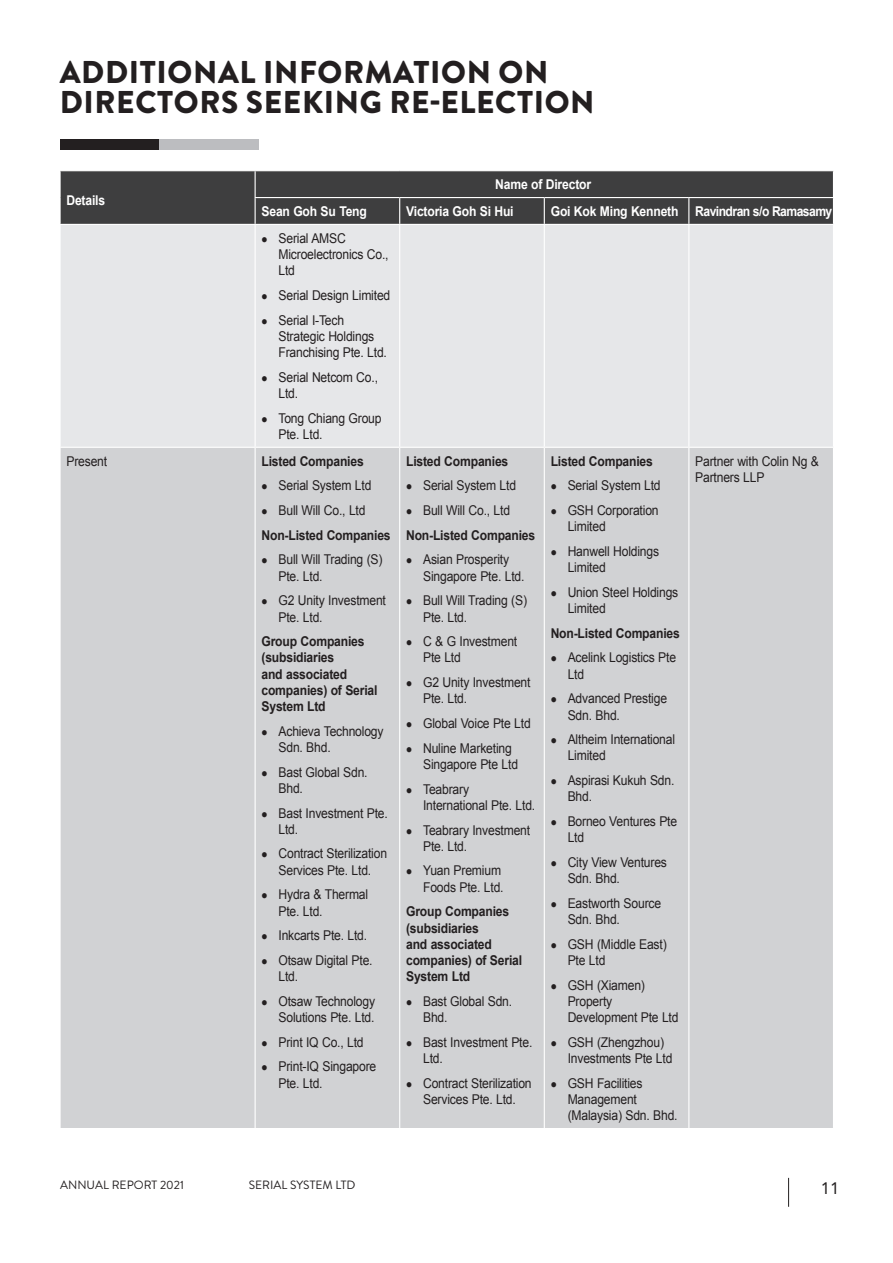
<style>
.page{position:relative;width:893px;height:1263px;background:#fff}
.page>*{position:absolute;margin:0;border:0;box-sizing:border-box;transform-origin:0 0}
.t1{font:900 31.5px/30px "Brandon Grotesque";letter-spacing:.02em;color:#231f20}
.t2{font:16.5px "Avenir LT Std";color:#231f20}
.t3{font:13.5px/16.2px "Arial";letter-spacing:-.015em;color:#231f20;scale:.9 1}
.t4{font:700 13.5px/16.2px "Arial";letter-spacing:-.015em;color:#231f20;scale:.9 1}
.t5{font:700 13.5px "Arial";letter-spacing:-.015em;color:#fff;scale:.9 1}
.t6{font:700 13.5px "Arial";letter-spacing:-.045em;color:#fff;scale:.9 1}
.t7{font:12px "Brandon Grotesque";color:#231f20}
.s1{font-weight:400}
</style>
<div class="page">
<div style="left:60px;top:139px;width:100px;height:11px;background:#231f20"></div>
<div style="left:159px;top:139px;width:100px;height:11px;background:#bcbdc0"></div>
<svg style="left:788px;top:1178px;width:1px;height:29px"></svg>
<div style="left:61px;top:225px;width:772px;height:222px;background:#e6e7e9"></div>
<div style="left:61px;top:448px;width:772px;height:680px;background:#d1d2d4"></div>
<svg style="left:60px;top:171px;width:774px;height:53px;background:#434344"></svg>
<hr style="left:255px;top:225px;width:1px;height:222px;background:#fff">
<hr style="left:399px;top:225px;width:1px;height:222px;background:#fff">
<hr style="left:544px;top:225px;width:1px;height:222px;background:#fff">
<hr style="left:688px;top:225px;width:1px;height:222px;background:#fff">
<hr style="left:255px;top:448px;width:1px;height:680px;background:#fff">
<hr style="left:399px;top:448px;width:1px;height:680px;background:#fff">
<hr style="left:544px;top:448px;width:1px;height:680px;background:#fff">
<hr style="left:688px;top:448px;width:1px;height:680px;background:#fff">
<h1 class="t1" style="left:60px;top:57px;width:536px">ADDITIONAL INFORMATION ON<br>DIRECTORS SEEKING RE-ELECTION</h1>
<p class="t5" style="left:66px;top:193px;width:45px">Details</p>
<p class="t5" style="left:495px;top:177px;width:108px">Name of Director</p>
<p class="t5" style="left:261px;top:204px;width:119px">Sean Goh Su Teng</p>
<p class="t5" style="left:406px;top:204px;width:121px">Victoria Goh Si Hui</p>
<p class="t6" style="left:551px;top:204px;width:314px">Goi Kok Ming Kenneth Ravindran s/o Ramasamy</p>
<p class="t3" style="left:278px;top:230px;width:124px;text-indent:-17px">● Serial AMSC<br>Microelectronics Co.,<br>Ltd</p>
<p class="t3" style="left:261px;top:287px;width:145px">● Serial Design Limited</p>
<p class="t3" style="left:278px;top:312px;width:122px;text-indent:-17px">● Serial I-Tech<br>Strategic Holdings<br>Franchising Pte. Ltd.</p>
<p class="t3" style="left:278px;top:369px;width:112px;text-indent:-17px">● Serial Netcom Co.,<br>Ltd.</p>
<p class="t3" style="left:278px;top:410px;width:116px;text-indent:-17px">● Tong Chiang Group<br>Pte. Ltd.</p>
<p class="t3" style="left:66px;top:453px;width:47px">Present</p>
<p class="t4" style="left:261px;top:453px;width:115px">Listed Companies</p>
<p class="t3" style="left:261px;top:477px;width:124px">● Serial System Ltd</p>
<p class="t4" style="left:261px;top:498px;width:145px;line-height:24.8px">● <span class="s1">Bull Will Co., Ltd<br></span>Non-Listed Companies</p>
<p class="t3" style="left:278px;top:552px;width:117px;text-indent:-17px">● Bull Will Trading (S)<br>Pte. Ltd.</p>
<p class="t3" style="left:278px;top:593px;width:121px;text-indent:-17px">● G2 Unity Investment<br>Pte. Ltd.</p>
<p class="t4" style="left:261px;top:633px;width:130px">Group Companies (subsidiaries<br>and associated companies) of Serial<br>System Ltd</p>
<p class="t3" style="left:278px;top:723px;width:118px;text-indent:-17px">● Achieva Technology<br>Sdn. Bhd.</p>
<p class="t3" style="left:278px;top:764px;width:101px;text-indent:-17px">● Bast Global Sdn.<br>Bhd.</p>
<p class="t3" style="left:278px;top:805px;width:123px;text-indent:-17px">● Bast Investment Pte.<br>Ltd.</p>
<p class="t3" style="left:261px;top:846px;width:141px;text-align:center">● Contract Sterilization<br>Services Pte. Ltd.</p>
<p class="t3" style="left:278px;top:887px;width:101px;text-indent:-17px">● Hydra &amp; Thermal<br>Pte. Ltd.</p>
<p class="t3" style="left:261px;top:927px;width:119px">● Inkcarts Pte. Ltd.</p>
<p class="t3" style="left:278px;top:952px;width:106px;text-indent:-17px">● Otsaw Digital Pte.<br>Ltd.</p>
<p class="t3" style="left:261px;top:993px;width:128px;text-align:right">● Otsaw Technology<br>Solutions Pte. Ltd.</p>
<p class="t3" style="left:261px;top:1034px;width:115px">● Print IQ Co., Ltd</p>
<p class="t3" style="left:278px;top:1059px;width:110px;text-indent:-17px">● Print-IQ Singapore<br>Pte. Ltd.</p>
<p class="t4" style="left:406px;top:453px;width:115px">Listed Companies</p>
<p class="t3" style="left:406px;top:477px;width:124px">● Serial System Ltd</p>
<p class="t4" style="left:406px;top:498px;width:145px;line-height:24.8px">● <span class="s1">Bull Will Co., Ltd<br></span>Non-Listed Companies</p>
<p class="t3" style="left:423px;top:552px;width:114px;text-indent:-17px">● Asian Prosperity<br>Singapore Pte. Ltd.</p>
<p class="t3" style="left:423px;top:593px;width:117px;text-indent:-17px">● Bull Will Trading (S)<br>Pte. Ltd.</p>
<p class="t3" style="left:423px;top:633px;width:106px;text-indent:-17px">● C &amp; G Investment<br>Pte Ltd</p>
<p class="t3" style="left:423px;top:674px;width:121px;text-indent:-17px">● G2 Unity Investment<br>Pte. Ltd.</p>
<p class="t3" style="left:406px;top:715px;width:140px">● Global Voice Pte Ltd</p>
<p class="t3" style="left:423px;top:740px;width:107px;text-indent:-17px">● Nuline Marketing<br>Singapore Pte Ltd</p>
<p class="t3" style="left:423px;top:781px;width:126px;text-indent:-17px">● Teabrary<br>International Pte. Ltd.</p>
<p class="t3" style="left:423px;top:822px;width:121px;text-indent:-17px">● Teabrary Investment<br>Pte. Ltd.</p>
<p class="t3" style="left:406px;top:863px;width:110px;text-align:right">● Yuan Premium<br>Foods Pte. Ltd.</p>
<p class="t4" style="left:406px;top:904px;width:130px">Group Companies (subsidiaries<br>and associated companies) of Serial<br>System Ltd</p>
<p class="t3" style="left:423px;top:993px;width:101px;text-indent:-17px">● Bast Global Sdn.<br>Bhd.</p>
<p class="t3" style="left:423px;top:1034px;width:123px;text-indent:-17px">● Bast Investment Pte.<br>Ltd.</p>
<p class="t3" style="left:406px;top:1075px;width:141px;text-align:center">● Contract Sterilization<br>Services Pte. Ltd.</p>
<p class="t4" style="left:551px;top:453px;width:115px">Listed Companies</p>
<p class="t3" style="left:551px;top:477px;width:124px">● Serial System Ltd</p>
<p class="t3" style="left:568px;top:502px;width:103px;text-indent:-17px">● GSH Corporation<br>Limited</p>
<p class="t3" style="left:568px;top:543px;width:103px;text-indent:-17px">● Hanwell Holdings<br>Limited</p>
<p class="t3" style="left:568px;top:584px;width:124px;text-indent:-17px">● Union Steel Holdings<br>Limited</p>
<p class="t4" style="left:551px;top:625px;width:145px">Non-Listed Companies</p>
<p class="t3" style="left:568px;top:650px;width:122px;text-indent:-17px">● Acelink Logistics Pte<br>Ltd</p>
<p class="t3" style="left:568px;top:691px;width:112px;text-indent:-17px">● Advanced Prestige<br>Sdn. Bhd.</p>
<p class="t3" style="left:568px;top:731px;width:121px;text-indent:-17px">● Altheim International<br>Limited</p>
<p class="t3" style="left:568px;top:772px;width:120px;text-indent:-17px">● Aspirasi Kukuh Sdn.<br>Bhd.</p>
<p class="t3" style="left:568px;top:813px;width:123px;text-indent:-17px">● Borneo Ventures Pte<br>Ltd</p>
<p class="t3" style="left:568px;top:854px;width:112px;text-indent:-17px">● City View Ventures<br>Sdn. Bhd.</p>
<p class="t3" style="left:568px;top:895px;width:105px;text-indent:-17px">● Eastworth Source<br>Sdn. Bhd.</p>
<p class="t3" style="left:568px;top:936px;width:112px;text-indent:-17px">● GSH (Middle East)<br>Pte Ltd</p>
<p class="t3" style="left:568px;top:977px;width:125px;text-indent:-17px">● GSH (Xiamen)<br>Property<br>Development Pte Ltd</p>
<p class="t3" style="left:568px;top:1034px;width:118px;text-indent:-17px">● GSH (Zhengzhou)<br>Investments Pte Ltd</p>
<p class="t3" style="left:568px;top:1075px;width:124px;text-indent:-17px">● GSH Facilities<br>Management (Malaysia) Sdn. Bhd.</p>
<p class="t3" style="left:695px;top:453px;width:139px">Partner with Colin Ng &amp;<br>Partners LLP</p>
<p class="t7" style="left:60px;top:1178px;width:125px">ANNUAL REPORT 2021</p>
<p class="t7" style="left:249px;top:1178px;width:108px">SERIAL SYSTEM LTD</p>
<p class="t2" style="left:821px;top:1179px;width:20px">11</p>
</div>
